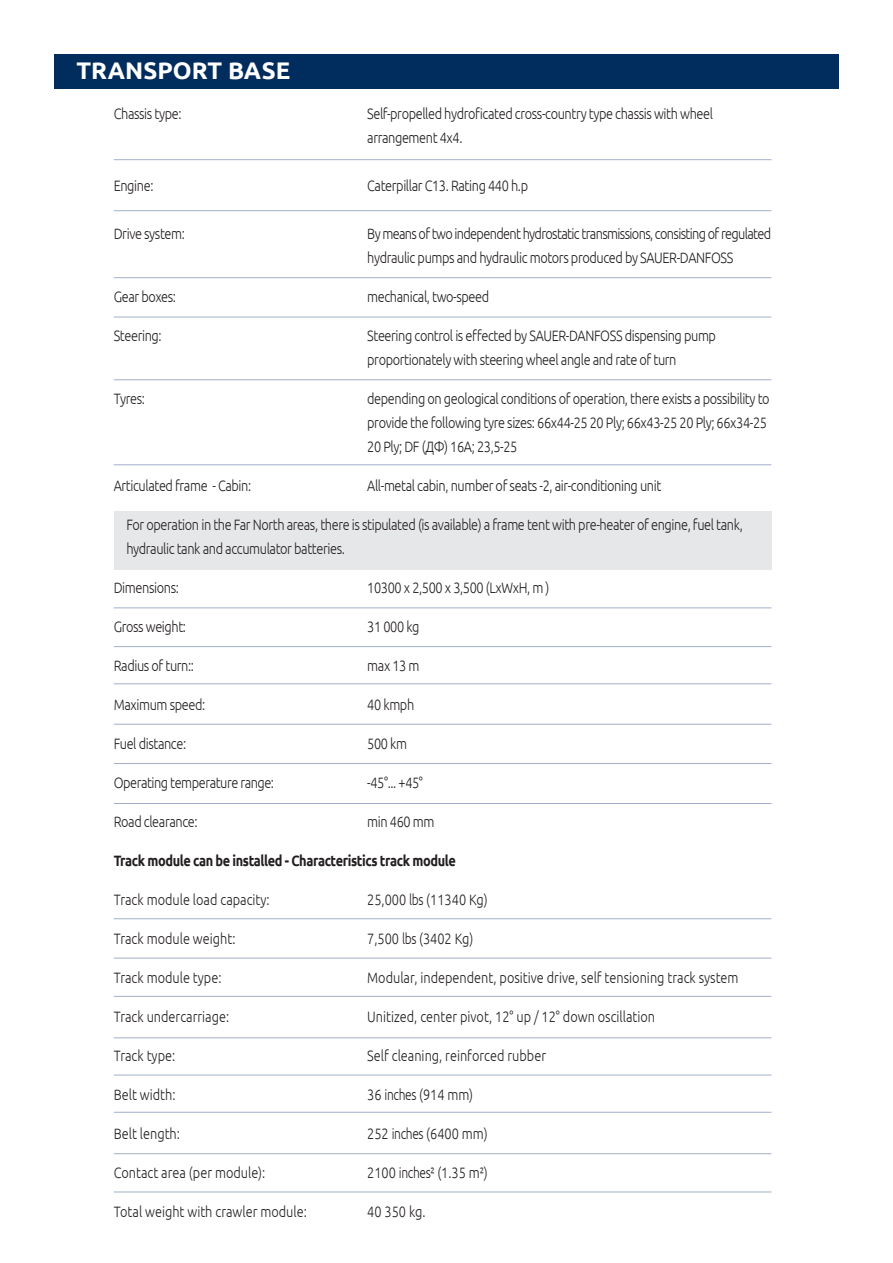
<style>
.page{position:relative;width:893px;height:1263px;background:#fff}
.page>*{position:absolute;margin:0;border:0;box-sizing:border-box;transform-origin:0 0}
.t1{font:700 24px "Ubuntu";color:#fff}
.t2{font:300 15px/24px "Ubuntu";letter-spacing:-.03em;color:#231f20;scale:.85 1}
.t3{font:300 15px "Ubuntu";color:#231f20;scale:.85 1}
.t4{font:300 15px "Ubuntu";letter-spacing:-.05em;color:#231f20;scale:.85 1}
.t5{font:700 15px "Ubuntu";letter-spacing:-.03em;color:#231f20;scale:.85 1}
</style>
<div class="page">
<div style="left:114px;top:511px;width:657px;height:59px;background:#e6e7e9"></div>
<div style="left:54px;top:54px;width:785px;height:34px;background:#002d5e"></div>
<hr style="left:114px;top:159px;width:657px;height:1px;background:#a2afca">
<hr style="left:114px;top:210px;width:657px;height:1px;background:#a2afca">
<hr style="left:114px;top:277px;width:657px;height:1px;background:#a2afca">
<hr style="left:114px;top:317px;width:657px;height:1px;background:#a2afca">
<hr style="left:114px;top:379px;width:657px;height:1px;background:#a2afca">
<hr style="left:114px;top:464px;width:657px;height:1px;background:#a2afca">
<hr style="left:114px;top:608px;width:657px;height:1px;background:#a2afca">
<hr style="left:114px;top:646px;width:657px;height:1px;background:#a2afca">
<hr style="left:114px;top:683px;width:657px;height:1px;background:#a2afca">
<hr style="left:114px;top:724px;width:657px;height:1px;background:#a2afca">
<hr style="left:114px;top:763px;width:657px;height:1px;background:#a2afca">
<hr style="left:114px;top:803px;width:657px;height:1px;background:#a2afca">
<hr style="left:114px;top:918px;width:657px;height:1px;background:#a2afca">
<hr style="left:114px;top:958px;width:657px;height:1px;background:#a2afca">
<hr style="left:114px;top:996px;width:657px;height:1px;background:#a2afca">
<hr style="left:114px;top:1037px;width:657px;height:1px;background:#a2afca">
<hr style="left:114px;top:1075px;width:657px;height:1px;background:#a2afca">
<hr style="left:114px;top:1112px;width:657px;height:1px;background:#a2afca">
<hr style="left:114px;top:1153px;width:657px;height:1px;background:#a2afca">
<hr style="left:114px;top:1192px;width:657px;height:1px;background:#a2afca">
<p class="t1" style="left:76px;top:56px;width:215px">TRANSPORT BASE</p>
<p class="t2" style="left:114px;top:101px;width:81px">Chassis type:</p>
<p class="t2" style="left:367px;top:101px;width:408px">Self-propelled hydroficated cross-country type chassis with wheel</p>
<p class="t2" style="left:367px;top:125px;width:114px">arrangement 4х4.</p>
<p class="t2" style="left:114px;top:173px;width:48px">Engine:</p>
<p class="t2" style="left:367px;top:173px;width:191px">Caterpillar C13. Rating 440 h.p</p>
<p class="t2" style="left:114px;top:221px;width:85px">Drive system:</p>
<p class="t4" style="left:367px;top:224px;width:477px">By means of two independent hydrostatic transmissions, consisting of regulated</p>
<p class="t2" style="left:367px;top:245px;width:432px">hydraulic pumps and hydraulic motors produced by SAUER-DANFOSS</p>
<p class="t2" style="left:114px;top:284px;width:75px">Gear boxes:</p>
<p class="t2" style="left:367px;top:284px;width:145px">mechanical, two-speed</p>
<p class="t2" style="left:114px;top:323px;width:58px">Steering:</p>
<p class="t2" style="left:367px;top:323px;width:412px">Steering control is effected by SAUER-DANFOSS dispensing pump</p>
<p class="t2" style="left:367px;top:347px;width:365px">proportionately with steering wheel angle and rate of turn</p>
<p class="t2" style="left:114px;top:386px;width:38px">Tyres:</p>
<p class="t2" style="left:367px;top:386px;width:475px">depending on geological conditions of operation, there exists a possibility to provide the following tyre sizes: 66х44-25 20 Ply; 66х43-25 20 Ply; 66х34-25<br>20 Ply; DF (ДФ) 16А; 23,5-25</p>
<p class="t2" style="left:114px;top:473px;width:163px">Articulated frame - Cabin:</p>
<p class="t2" style="left:367px;top:473px;width:348px">All-metal cabin, number of seats -2, air-conditioning unit</p>
<p class="t2" style="left:126px;top:512px;width:727px">For operation in the Far North areas, there is stipulated (is available) a frame tent with pre-heater of engine, fuel tank,</p>
<p class="t2" style="left:126px;top:536px;width:259px">hydraulic tank and accumulator batteries.</p>
<p class="t2" style="left:114px;top:575px;width:78px">Dimensions:</p>
<p class="t2" style="left:367px;top:575px;width:216px">10300 х 2,500 х 3,500 (LхWхH, m )</p>
<p class="t2" style="left:114px;top:614px;width:87px">Gross weight:</p>
<p class="t2" style="left:367px;top:614px;width:63px">31 000 kg</p>
<p class="t2" style="left:114px;top:653px;width:96px">Radius of turn::</p>
<p class="t2" style="left:367px;top:653px;width:63px">max 13 m</p>
<p class="t2" style="left:114px;top:692px;width:109px">Maximum speed:</p>
<p class="t2" style="left:367px;top:692px;width:57px">40 kmph</p>
<p class="t2" style="left:114px;top:731px;width:87px">Fuel distance:</p>
<p class="t2" style="left:367px;top:731px;width:48px">500 km</p>
<p class="t2" style="left:114px;top:770px;width:190px">Operating temperature range:</p>
<p class="t2" style="left:367px;top:770px;width:67px">-45°... +45°</p>
<p class="t2" style="left:114px;top:809px;width:100px">Road clearance:</p>
<p class="t2" style="left:367px;top:809px;width:81px">min 460 mm</p>
<p class="t5" style="left:114px;top:851px;width:404px">Track module can be installed - Сharacteristics track module</p>
<p class="t3" style="left:114px;top:890px;width:185px">Track module load capacity:</p>
<p class="t3" style="left:367px;top:890px;width:143px">25,000 lbs (11340 Kg)</p>
<p class="t3" style="left:114px;top:929px;width:145px">Track module weight:</p>
<p class="t3" style="left:367px;top:929px;width:126px">7,500 lbs (3402 Kg)</p>
<p class="t3" style="left:114px;top:968px;width:128px">Track module type:</p>
<p class="t3" style="left:367px;top:968px;width:438px">Modular, independent, positive drive, self tensioning track system</p>
<p class="t3" style="left:114px;top:1007px;width:137px">Track undercarriage:</p>
<p class="t3" style="left:367px;top:1007px;width:340px">Unitized, center pivot, 12° up / 12° down oscillation</p>
<p class="t3" style="left:114px;top:1046px;width:74px">Track type:</p>
<p class="t3" style="left:367px;top:1046px;width:212px">Self cleaning, reinforced rubber</p>
<p class="t3" style="left:114px;top:1085px;width:74px">Belt width:</p>
<p class="t2" style="left:367px;top:1082px;width:126px">36 inches (914 mm)</p>
<p class="t3" style="left:114px;top:1124px;width:79px">Belt length:</p>
<p class="t3" style="left:367px;top:1124px;width:143px">252 inches (6400 mm)</p>
<p class="t3" style="left:114px;top:1163px;width:180px">Contact area (per module):</p>
<p class="t2" style="left:367px;top:1160px;width:143px">2100 inches² (1.35 m²)</p>
<p class="t3" style="left:114px;top:1202px;width:229px">Total weight with crawler module:</p>
<p class="t2" style="left:367px;top:1199px;width:70px">40 350 kg.</p>
</div>
